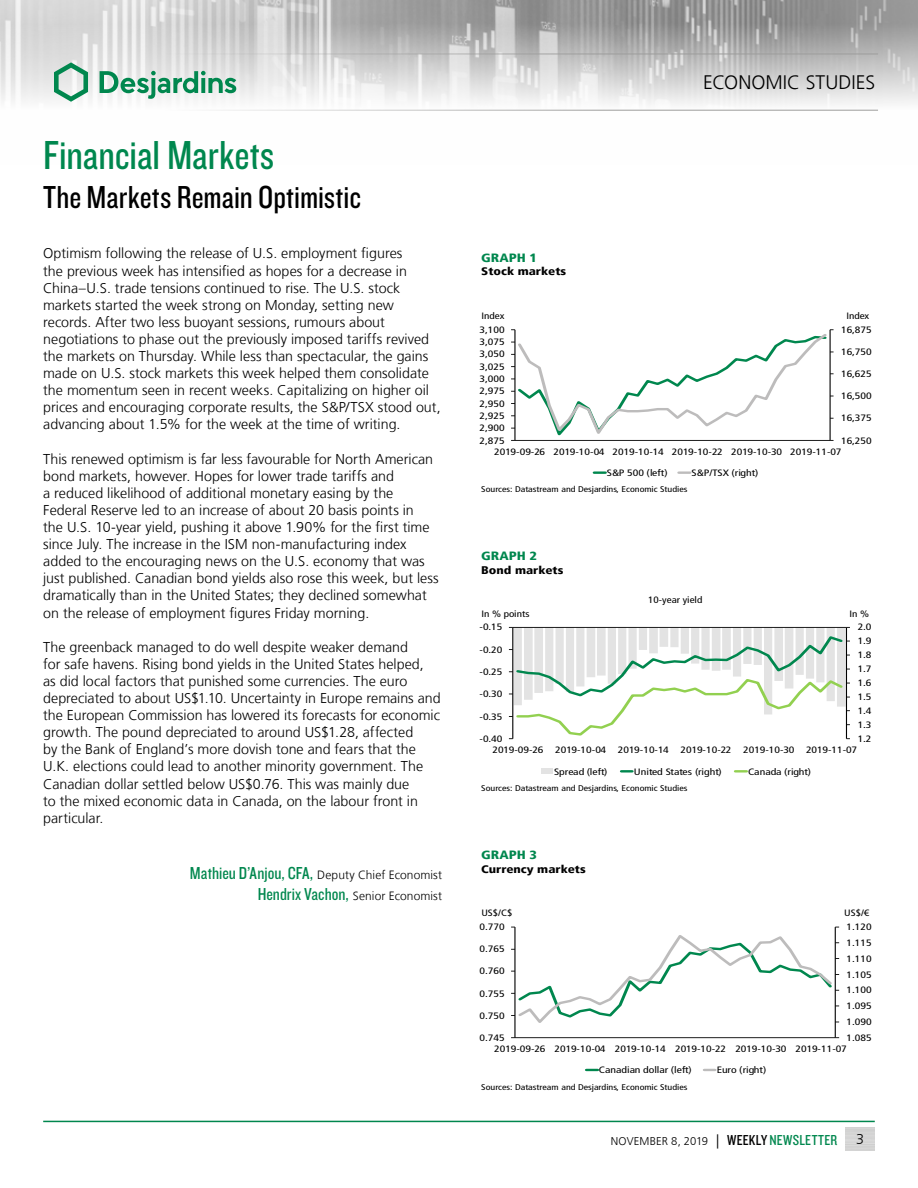
<style>
.page{position:relative;width:918px;height:1188px;background:#fff}
.page>*{position:absolute;margin:0;border:0;box-sizing:border-box;transform-origin:0 0}
.t1{font:42px "Knockout 29 Junior Ltweight";color:#00874e}
.t2{font:33px "Knockout 29 Junior Ltweight";color:#000}
.t3{font:300 19.5px "Frutiger LT";letter-spacing:.005em;color:#000}
.t4{font:300 14.25px/17.1px "Frutiger LT";color:#000}
.t5{font:300 12px/21.6px "Frutiger LT";letter-spacing:.01em;color:#000;text-align:right}
.t6{font:900 condensed 12px "Frutiger LT";color:#00874e;scale:1.2 1}
.t7{font:300 11.25px "Frutiger LT";color:#000}
.t8{font:900 condensed 11.1px "Frutiger LT";color:#000;scale:1.2 1}
.t9{font:condensed 9.3px "Frutiger LT";color:#000;scale:1.26 1}
.t10{font:condensed 9.15px "Frutiger LT";color:#000;scale:1.2 1}
.t11{font:condensed 8.25px "Frutiger LT";color:#000;scale:1.2 1}
.s1{font-family:"Knockout 29 Junior Ltweight";font-weight:400;font-size:18px;color:#00874e}
.s2{font-size:14.25px}
.s3{font-family:"Knockout 29 Junior Ltweight";font-weight:400;font-size:15px}
.s4{font-family:"Knockout 29 Junior Ltweight";font-weight:400;font-size:15px;color:#00874e}
</style>
<div class="page">
<img style="left:0;top:0;width:918px;height:110px">
<hr style="left:0;top:54px;width:878px;height:1px;background:#9d9d9c">
<hr style="left:0;top:110px;width:878px;height:1px;background:#9d9d9c">
<svg style="left:54px;top:62px;width:34px;height:40px"></svg>
<svg style="left:100px;top:71px;width:136px;height:28px"></svg>
<hr style="left:43px;top:1121px;width:832px;height:1px;background:#00874e">
<svg style="left:511px;top:329px;width:323px;height:112px"></svg>
<svg style="left:594px;top:471px;width:11px;height:3px"></svg>
<svg style="left:679px;top:471px;width:11px;height:3px"></svg>
<svg style="left:509px;top:627px;width:341px;height:112px"></svg>
<div style="left:542px;top:769px;width:11px;height:5px;background:#e3e3e3"></div>
<svg style="left:621px;top:770px;width:11px;height:3px"></svg>
<svg style="left:735px;top:770px;width:12px;height:3px"></svg>
<hr style="left:835px;top:927px;width:1px;height:111px;background:#000">
<hr style="left:515px;top:927px;width:1px;height:111px;background:#000">
<hr style="left:515px;top:1037px;width:320px;height:1px;background:#000">
<svg style="left:511px;top:927px;width:328px;height:99px"></svg>
<svg style="left:586px;top:1069px;width:12px;height:2px"></svg>
<svg style="left:704px;top:1069px;width:11px;height:2px"></svg>
<h1 class="t1" style="left:43px;top:128px;width:233px">Financial Markets</h1>
<h2 class="t2" style="left:43px;top:176px;width:320px">The Markets Remain Optimistic</h2>
<p class="t4" style="left:43px;top:245px;width:399px">Optimism following the release of U.S. employment figures<br>the previous week has intensified as hopes for a decrease in China–U.S. trade tensions continued to rise. The U.S. stock markets started the week strong on Monday, setting new records. After two less buoyant sessions, rumours about negotiations to phase out the previously imposed tariffs revived the markets on Thursday. While less than spectacular, the gains made on U.S. stock markets this week helped them consolidate the momentum seen in recent weeks. Capitalizing on higher oil prices and encouraging corporate results, the S&amp;P/TSX stood out, advancing about 1.5% for the week at the time of writing.</p>
<p class="t4" style="left:43px;top:450px;width:397px">This renewed optimism is far less favourable for North American bond markets, however. Hopes for lower trade tariffs and<br>a reduced likelihood of additional monetary easing by the Federal Reserve led to an increase of about 20 basis points in<br>the U.S. 10‑year yield, pushing it above 1.90% for the first time since July. The increase in the ISM non‑manufacturing index added to the encouraging news on the U.S. economy that was just published. Canadian bond yields also rose this week, but less dramatically than in the United States; they declined somewhat on the release of employment figures Friday morning.</p>
<p class="t4" style="left:43px;top:639px;width:399px">The greenback managed to do well despite weaker demand<br>for safe havens. Rising bond yields in the United States helped,<br>as did local factors that punished some currencies. The euro depreciated to about US$1.10. Uncertainty in Europe remains and the European Commission has lowered its forecasts for economic growth. The pound depreciated to around US$1.28, affected<br>by the Bank of England’s more dovish tone and fears that the U.K. elections could lead to another minority government. The Canadian dollar settled below US$0.76. This was mainly due<br>to the mixed economic data in Canada, on the labour front in particular.</p>
<p class="t5" style="left:190px;top:864px;width:254px"><span class="s1">Mathieu D’Anjou, CFA,</span> Deputy Chief Economist<br><span class="s1">Hendrix Vachon,</span> Senior Economist</p>
<p class="t6" style="left:481px;top:250px;width:48px">GRAPH 1</p>
<p class="t8" style="left:481px;top:265px;width:72px">Stock markets</p>
<h3 class="t3" style="left:703px;top:72px;width:174px">ECONOMIC STUDIES</h3>
<p class="t10" style="left:481px;top:310px;width:21px">Index</p>
<p class="t10" style="left:846px;top:310px;width:21px">Index</p>
<p class="t9" style="left:480px;top:324px;width:21px">3,100</p>
<p class="t9" style="left:480px;top:336px;width:21px">3,075</p>
<p class="t9" style="left:480px;top:349px;width:21px">3,050</p>
<p class="t9" style="left:480px;top:361px;width:21px">3,025</p>
<p class="t9" style="left:480px;top:373px;width:21px">3,000</p>
<p class="t9" style="left:480px;top:386px;width:21px">2,975</p>
<p class="t9" style="left:480px;top:398px;width:21px">2,950</p>
<p class="t9" style="left:480px;top:410px;width:21px">2,925</p>
<p class="t9" style="left:480px;top:423px;width:21px">2,900</p>
<p class="t9" style="left:480px;top:435px;width:21px">2,875</p>
<p class="t9" style="left:841px;top:324px;width:26px">16,875</p>
<p class="t9" style="left:841px;top:346px;width:26px">16,750</p>
<p class="t9" style="left:841px;top:368px;width:26px">16,625</p>
<p class="t9" style="left:841px;top:391px;width:26px">16,500</p>
<p class="t9" style="left:841px;top:413px;width:26px">16,375</p>
<p class="t9" style="left:841px;top:435px;width:26px">16,250</p>
<p class="t9" style="left:494px;top:447px;width:277px">2019-09-26 2019-10-04 2019-10-14 2019-10-22 2019-10-30 2019-11-07</p>
<p class="t9" style="left:607px;top:467px;width:50px">S&amp;P 500 (left)</p>
<p class="t9" style="left:692px;top:467px;width:55px">S&amp;P/TSX (right)</p>
<p class="t11" style="left:481px;top:485px;width:173px">Sources: Datastream and Desjardins, Economic Studies</p>
<p class="t6" style="left:481px;top:549px;width:48px">GRAPH 2</p>
<p class="t8" style="left:481px;top:563px;width:70px">Bond markets</p>
<p class="t10" style="left:648px;top:595px;width:47px">10-year yield</p>
<p class="t10" style="left:481px;top:609px;width:42px">In % points</p>
<p class="t10" style="left:850px;top:609px;width:18px">In %</p>
<p class="t9" style="left:480px;top:622px;width:20px">-0.15</p>
<p class="t9" style="left:858px;top:622px;width:12px">2.0</p>
<p class="t9" style="left:480px;top:644px;width:20px">-0.20</p>
<p class="t9" style="left:858px;top:636px;width:12px">1.9</p>
<p class="t9" style="left:858px;top:650px;width:12px">1.8</p>
<p class="t9" style="left:480px;top:666px;width:20px">-0.25</p>
<p class="t9" style="left:858px;top:664px;width:12px">1.7</p>
<p class="t9" style="left:858px;top:677px;width:12px">1.6</p>
<p class="t9" style="left:480px;top:689px;width:20px">-0.30</p>
<p class="t9" style="left:858px;top:691px;width:12px">1.5</p>
<p class="t9" style="left:480px;top:711px;width:20px">-0.35</p>
<p class="t9" style="left:858px;top:705px;width:12px">1.4</p>
<p class="t9" style="left:858px;top:719px;width:12px">1.3</p>
<p class="t9" style="left:480px;top:733px;width:20px">-0.40</p>
<p class="t9" style="left:858px;top:733px;width:12px">1.2</p>
<p class="t9" style="left:492px;top:745px;width:42px">2019-09-26</p>
<p class="t9" style="left:555px;top:745px;width:42px">2019-10-04</p>
<p class="t9" style="left:618px;top:745px;width:42px">2019-10-14</p>
<p class="t9" style="left:681px;top:745px;width:42px">2019-10-22</p>
<p class="t9" style="left:743px;top:745px;width:42px">2019-10-30</p>
<p class="t9" style="left:806px;top:745px;width:42px">2019-11-07</p>
<p class="t9" style="left:554px;top:766px;width:44px">Spread (left)</p>
<p class="t9" style="left:634px;top:766px;width:71px">United States (right)</p>
<p class="t9" style="left:748px;top:766px;width:51px">Canada (right)</p>
<p class="t11" style="left:481px;top:783px;width:173px">Sources: Datastream and Desjardins, Economic Studies</p>
<p class="t6" style="left:481px;top:848px;width:48px">GRAPH 3</p>
<p class="t8" style="left:481px;top:862px;width:89px">Currency markets</p>
<p class="t10" style="left:481px;top:908px;width:27px">US$/C$</p>
<p class="t10" style="left:844px;top:908px;width:22px">US$/€</p>
<p class="t9" style="left:480px;top:921px;width:21px">0.770</p>
<p class="t9" style="left:480px;top:944px;width:21px">0.765</p>
<p class="t9" style="left:480px;top:966px;width:21px">0.760</p>
<p class="t9" style="left:480px;top:988px;width:21px">0.755</p>
<p class="t9" style="left:480px;top:1010px;width:21px">0.750</p>
<p class="t9" style="left:480px;top:1032px;width:21px">0.745</p>
<p class="t9" style="left:847px;top:921px;width:21px">1.120</p>
<p class="t9" style="left:847px;top:937px;width:21px">1.115</p>
<p class="t9" style="left:847px;top:953px;width:21px">1.110</p>
<p class="t9" style="left:847px;top:969px;width:21px">1.105</p>
<p class="t9" style="left:847px;top:985px;width:21px">1.100</p>
<p class="t9" style="left:847px;top:1001px;width:21px">1.095</p>
<p class="t9" style="left:847px;top:1016px;width:21px">1.090</p>
<p class="t9" style="left:847px;top:1032px;width:21px">1.085</p>
<p class="t9" style="left:494px;top:1044px;width:281px">2019-09-26 2019-10-04 2019-10-14 2019-10-22 2019-10-30 2019-11-07</p>
<p class="t9" style="left:599px;top:1065px;width:75px">Canadian dollar (left)</p>
<p class="t9" style="left:717px;top:1065px;width:41px">Euro (right)</p>
<p class="t11" style="left:481px;top:1082px;width:173px">Sources: Datastream and Desjardins, Economic Studies</p>
<p class="t7" style="left:611px;top:1135px;width:228px">NOVEMBER 8, 2019 <span class="s2">|</span> <span class="s3">WEEKLY</span> <span class="s4">NEWSLETTER</span></p>
<p class="t4" style="left:856px;top:1131px;width:9px">3</p>
</div>
